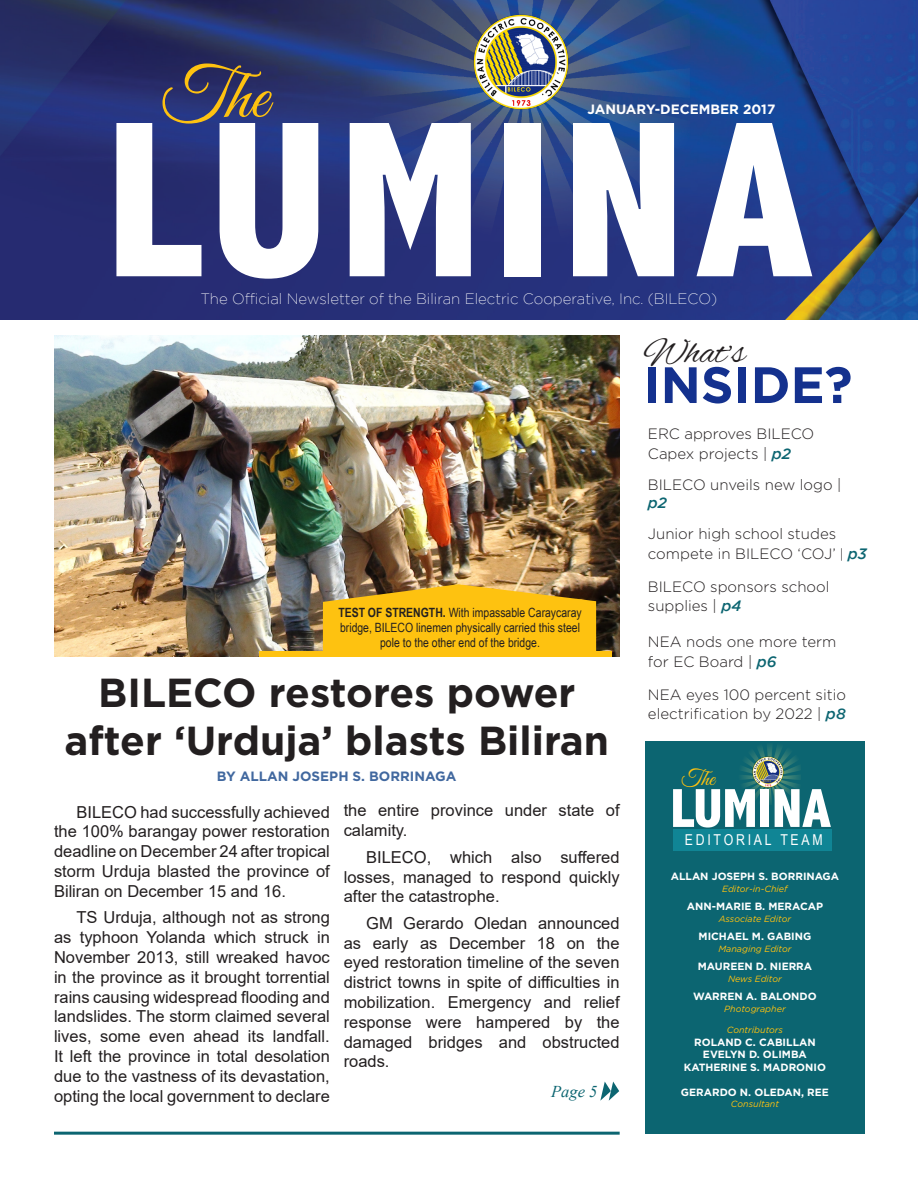
<style>
.page{position:relative;width:918px;height:1188px;background:#fff}
.page>*{position:absolute;margin:0;border:0;box-sizing:border-box;transform-origin:0 0}
.t1{font:800 condensed 225px "Abadi";letter-spacing:.05em;color:#fff}
.t2{font:72px "Great Vibes";color:#fec210}
.t3{font:800 condensed 55.5px "Abadi";color:#fff}
.Paragraph_Style_1{font:700 51px "Gotham";color:#14318e}
.t4{font:700 40.5px/48.6px "Gotham";color:#231f20;text-align:center}
.Paragraph_Style_1-2{font:37.5px "Alex Brush";color:#231f20}
.t5{font:22.5px "Great Vibes";color:#fec210}
.Paragraph_Style_1-3{font:16.5px/19.8px "Arial";color:#231f20;text-align:justify}
.t6{font:italic 16.5px "Times New Roman";color:#0c6571}
.Paragraph_Style_1-4{font:300 15px/18px "Gotham";color:#231f20}
.t7{font:200 15px "Gotham";color:#fff}
.t8{font:15px "Arial Narrow Special G1";letter-spacing:.18em;color:#fff}
.t9{font:700 13.5px "Gotham";color:#41689f}
.t10{font:700 13.5px "Gotham";color:#fff}
.t11{font:12.75px/15.3px "Arial Narrow Special G1";color:#231f20;text-align:center}
.t12{font:700 10.5px "Gotham";color:#fff}
.t13{font:italic 9px "Gotham";color:#fec210}
.s1{font-weight:500;font-style:italic;color:#0c6571}
.s2{font-weight:700}
.s3{font-size:13.5px}
</style>
<div class="page">
<img style="left:0;top:0;width:918px;height:320px">
<img style="left:344px;top:0;width:346px;height:248px">
<img style="left:472px;top:14px;width:97px;height:96px">
<img style="left:54px;top:336px;width:566px;height:320px">
<div style="left:645px;top:741px;width:219px;height:392px;background:#0c6571"></div>
<div style="left:673px;top:829px;width:159px;height:22px;background:#108595"></div>
<img style="left:741px;top:745px;width:59px;height:60px">
<img style="left:752px;top:756px;width:32px;height:31px">
<svg style="left:600px;top:1082px;width:19px;height:19px"></svg>
<hr style="left:54px;top:1132px;width:566px;height:3px;background:#0c6571">
<div style="left:259px;top:651px;width:352px;height:6px;background:#fec210"></div>
<svg style="left:323px;top:584px;width:273px;height:67px;background:#eeb719"></svg>
<p class="t2" style="left:160px;top:56px;width:109px">The</p>
<p class="t1" style="left:105px;top:71px;width:709px">LUMINA</p>
<p class="t10" style="left:588px;top:101px;width:189px">JANUARY-DECEMBER 2017</p>
<p class="t7" style="left:201px;top:290px;width:518px">The Official Newsletter of the Biliran Electric Cooperative, Inc. (BILECO)</p>
<p class="Paragraph_Style_1-2" style="left:643px;top:331px;width:103px">What’s</p>
<p class="Paragraph_Style_1" style="left:643px;top:355px;width:210px">INSIDE?</p>
<p class="Paragraph_Style_1-4" style="left:648px;top:425px;width:168px">ERC approves BILECO</p>
<p class="Paragraph_Style_1-4" style="left:648px;top:444px;width:144px">Capex projects | <span class="s1">p2</span></p>
<p class="Paragraph_Style_1-4" style="left:648px;top:475px;width:195px">BILECO unveils new logo | <span class="s1">p2</span></p>
<p class="t11" style="left:338px;top:604px;width:245px"><span class="s2">TEST OF STRENGTH.</span> With impassable Caraycaray bridge, BILECO linemen physically carried this steel pole to the other end of the bridge.</p>
<p class="t4" style="left:65px;top:667px;width:546px">BILECO restores power after ‘Urduja’ blasts Biliran</p>
<p class="t9" style="left:217px;top:769px;width:241px">BY ALLAN JOSEPH S. BORRINAGA</p>
<p class="Paragraph_Style_1-3" style="left:344px;top:801px;width:277px">the entire province under state of calamity.</p>
<p class="Paragraph_Style_1-3" style="left:344px;top:847px;width:277px;text-indent:22px">BILECO, which also suffered losses, managed to respond quickly after the catastrophe.</p>
<p class="Paragraph_Style_1-3" style="left:344px;top:913px;width:277px;text-indent:22px">GM Gerardo Oledan announced as early as December 18 on the eyed restoration timeline of the seven district towns in spite of difficulties in mobilization. Emergency and relief response were hampered by the damaged bridges and obstructed roads.</p>
<p class="Paragraph_Style_1-3" style="left:54px;top:802px;width:277px;text-indent:22px">BILECO had successfully achieved the 100% barangay power restoration deadline on December 24 after tropical storm Urduja blasted the province of Biliran on December 15 and 16.</p>
<p class="Paragraph_Style_1-3" style="left:54px;top:908px;width:277px;text-indent:22px">TS Urduja, although not as strong as typhoon Yolanda which struck in November 2013, still wreaked havoc in the province as it brought torrential rains causing widespread flooding and landslides. The storm claimed several lives, some even ahead its landfall.<br>It left the province in total desolation due to the vastness of its devastation, opting the local government to declare</p>
<p class="t6" style="left:551px;top:1080px;width:48px">Page 5</p>
<p class="Paragraph_Style_1-4" style="left:648px;top:525px;width:190px">Junior high school studes</p>
<p class="Paragraph_Style_1-4" style="left:648px;top:544px;width:220px">compete in BILECO ‘COJ’ <span class="s3">|</span> <span class="s1">p3</span></p>
<p class="Paragraph_Style_1-4" style="left:648px;top:577px;width:183px">BILECO sponsors school</p>
<p class="Paragraph_Style_1-4" style="left:648px;top:597px;width:95px">supplies | <span class="s1">p4</span></p>
<p class="Paragraph_Style_1-4" style="left:648px;top:633px;width:190px">NEA nods one more term</p>
<p class="Paragraph_Style_1-4" style="left:648px;top:652px;width:130px">for EC Board | <span class="s1">p6</span></p>
<p class="Paragraph_Style_1-4" style="left:648px;top:685px;width:200px">NEA eyes 100 percent sitio</p>
<p class="Paragraph_Style_1-4" style="left:648px;top:705px;width:199px">electrification by 2022 | <span class="s1">p8</span></p>
<p class="t5" style="left:681px;top:766px;width:35px">The</p>
<p class="t3" style="left:670px;top:776px;width:162px">LUMINA</p>
<p class="t8" style="left:685px;top:830px;width:139px">EDITORIAL TEAM</p>
<p class="t12" style="left:671px;top:870px;width:170px">ALLAN JOSEPH S. BORRINAGA</p>
<p class="t13" style="left:722px;top:884px;width:67px">Editor-in-Chief</p>
<p class="t12" style="left:687px;top:900px;width:138px">ANN-MARIE B. MERACAP</p>
<p class="t13" style="left:719px;top:914px;width:74px">Associate Editor</p>
<p class="t12" style="left:699px;top:930px;width:114px">MICHAEL M. GABING</p>
<p class="t13" style="left:718px;top:944px;width:75px">Managing Editor</p>
<p class="t12" style="left:698px;top:960px;width:116px">MAUREEN D. NIERRA</p>
<p class="t13" style="left:728px;top:974px;width:55px">News Editor</p>
<p class="t12" style="left:693px;top:990px;width:125px">WARREN A. BALONDO</p>
<p class="t13" style="left:724px;top:1004px;width:63px">Photographer</p>
<p class="t13" style="left:727px;top:1025px;width:58px">Contributors</p>
<p class="t12" style="left:694px;top:1036px;width:123px">ROLAND C. CABILLAN</p>
<p class="t12" style="left:703px;top:1049px;width:105px">EVELYN D. OLIMBA</p>
<p class="t12" style="left:684px;top:1061px;width:143px">KATHERINE S. MADRONIO</p>
<p class="t12" style="left:681px;top:1086px;width:150px">GERARDO N. OLEDAN, REE</p>
<p class="t13" style="left:731px;top:1099px;width:50px">Consultant</p>
</div>
